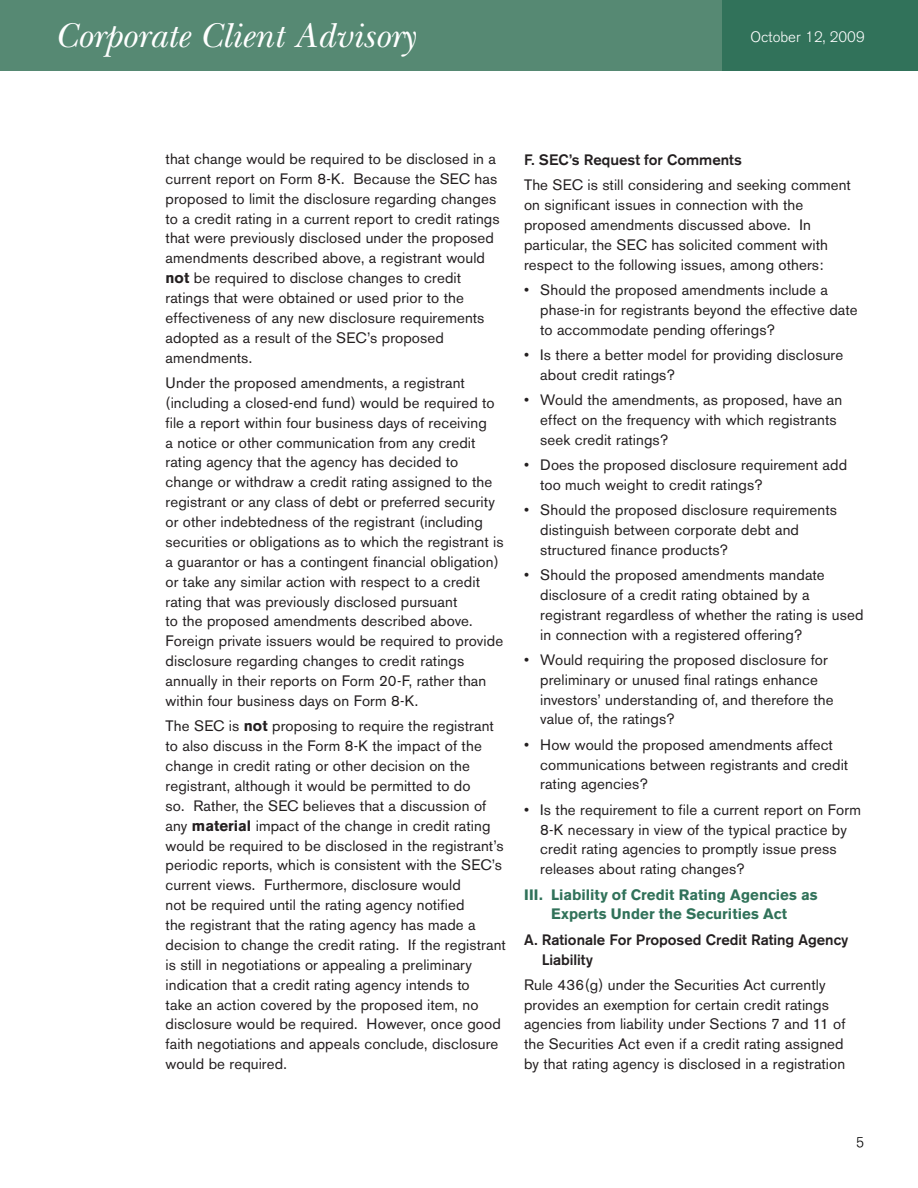
<style>
.page{position:relative;width:918px;height:1188px;background:#fff}
.page>*{position:absolute;margin:0;border:0;box-sizing:border-box;transform-origin:0 0}
.t1{font:36px "New Baskerville Italic Os F";color:#fff}
.t2{font:15px/19.8px "Akzidenz Grotesk BE";letter-spacing:.01em;color:#231f20}
.t3{font:500 15px/19.8px "Akzidenz Grotesk BE";color:#231f20}
.t4{font:700 15px/19.8px "Akzidenz Grotesk BE";letter-spacing:.005em;color:#31725a;text-align:center}
.t5{font:300 15px "Akzidenz Grotesk BE";color:#fff}
.t6{font:15px "Akzidenz Grotesk BE Light Os F";color:#000}
.s1{font-weight:700}
</style>
<div class="page">
<div style="left:0;top:0;width:879px;height:71px;background:#568973"></div>
<div style="left:723px;top:0;width:195px;height:71px;background:#31725a"></div>
<h1 class="t1" style="left:54px;top:15px;width:363px">Corporate Client Advisory</h1>
<p class="t5" style="left:751px;top:28px;width:116px">October 12, 2009</p>
<p class="t2" style="left:166px;top:149px;width:336px">that change would be required to be disclosed in a current report on Form 8-K. Because the SEC has proposed to limit the disclosure regarding changes to a credit rating in a current report to credit ratings that were previously disclosed under the proposed amendments described above, a registrant would <span class="s1">not</span> be required to disclose changes to credit ratings that were obtained or used prior to the effectiveness of any new disclosure requirements adopted as a result of the SEC’s proposed amendments.</p>
<p class="t2" style="left:166px;top:373px;width:340px">Under the proposed amendments, a registrant (including a closed-end fund) would be required to file a report within four business days of receiving<br>a notice or other communication from any credit rating agency that the agency has decided to change or withdraw a credit rating assigned to the registrant or any class of debt or preferred security or other indebtedness of the registrant (including securities or obligations as to which the registrant is a guarantor or has a contingent financial obligation) or take any similar action with respect to a credit rating that was previously disclosed pursuant<br>to the proposed amendments described above.<br>Foreign private issuers would be required to provide disclosure regarding changes to credit ratings annually in their reports on Form 20-F, rather than within four business days on Form 8-K.</p>
<p class="t2" style="left:166px;top:716px;width:342px">The SEC is <span class="s1">not</span> proposing to require the registrant to also discuss in the Form 8-K the impact of the change in credit rating or other decision on the registrant, although it would be permitted to do<br>so. Rather, the SEC believes that a discussion of any <span class="s1">material</span> impact of the change in credit rating would be required to be disclosed in the registrant’s periodic reports, which is consistent with the SEC’s current views. Furthermore, disclosure would<br>not be required until the rating agency notified<br>the registrant that the rating agency has made a decision to change the credit rating. If the registrant is still in negotiations or appealing a preliminary indication that a credit rating agency intends to<br>take an action covered by the proposed item, no disclosure would be required. However, once good faith negotiations and appeals conclude, disclosure would be required.</p>
<p class="t3" style="left:524px;top:150px;width:219px">F. SEC’s Request for Comments</p>
<p class="t2" style="left:524px;top:175px;width:328px">The SEC is still considering and seeking comment on significant issues in connection with the proposed amendments discussed above. In particular, the SEC has solicited comment with respect to the following issues, among others:</p>
<p class="t2" style="left:540px;top:280px;width:319px;text-indent:-16px">• Should the proposed amendments include a phase-in for registrants beyond the effective date to accommodate pending offerings?</p>
<p class="t2" style="left:540px;top:345px;width:304px;text-indent:-16px">• Is there a better model for providing disclosure about credit ratings?</p>
<p class="t2" style="left:540px;top:390px;width:304px;text-indent:-16px">• Would the amendments, as proposed, have an effect on the frequency with which registrants seek credit ratings?</p>
<p class="t2" style="left:540px;top:455px;width:308px;text-indent:-16px">• Does the proposed disclosure requirement add too much weight to credit ratings?</p>
<p class="t2" style="left:540px;top:500px;width:298px;text-indent:-16px">• Should the proposed disclosure requirements distinguish between corporate debt and structured finance products?</p>
<p class="t2" style="left:540px;top:565px;width:325px;text-indent:-16px">• Should the proposed amendments mandate disclosure of a credit rating obtained by a registrant regardless of whether the rating is used in connection with a registered offering?</p>
<p class="t2" style="left:540px;top:650px;width:295px;text-indent:-16px">• Would requiring the proposed disclosure for preliminary or unused final ratings enhance investors’ understanding of, and therefore the value of, the ratings?</p>
<p class="t2" style="left:540px;top:735px;width:310px;text-indent:-16px">• How would the proposed amendments affect communications between registrants and credit rating agencies?</p>
<p class="t2" style="left:540px;top:800px;width:322px;text-indent:-16px">• Is the requirement to file a current report on Form 8-K necessary in view of the typical practice by credit rating agencies to promptly issue press releases about rating changes?</p>
<p class="t4" style="left:524px;top:885px;width:295px">III. Liability of Credit Rating Agencies as<br>Experts Under the Securities Act</p>
<p class="t3" style="left:542px;top:929px;width:308px;text-indent:-18px">A. Rationale For Proposed Credit Rating Agency<br>Liability</p>
<p class="t2" style="left:524px;top:975px;width:323px">Rule 436(g) under the Securities Act currently provides an exemption for certain credit ratings agencies from liability under Sections 7 and 11 of the Securities Act even if a credit rating assigned by that rating agency is disclosed in a registration</p>
<p class="t6" style="left:856px;top:1132px;width:9px">5</p>
</div>
